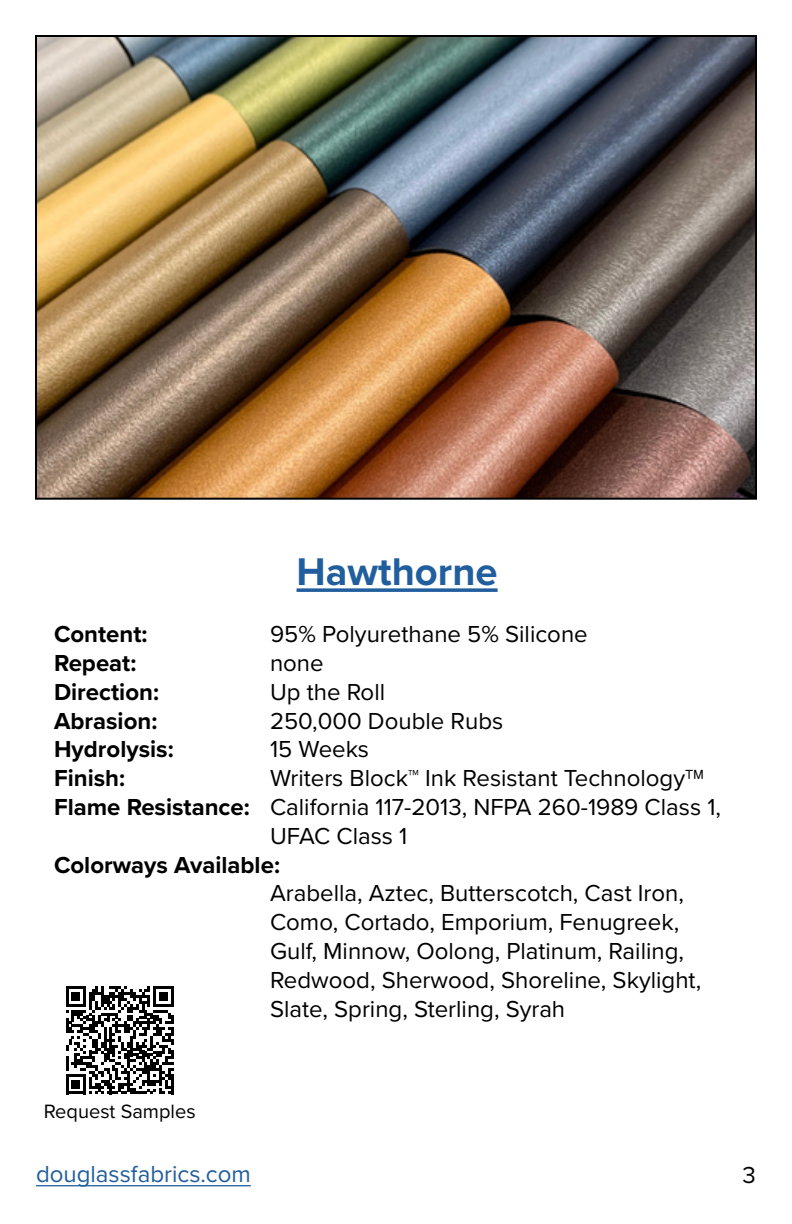
<style>
.page{position:relative;width:792px;height:1224px;background:#fff}
.page>*{position:absolute;margin:0;border:0;box-sizing:border-box;transform-origin:0 0}
.t1{font:700 40px "Proxima Nova";color:#215e9e}
.t2{font:24px/28.8px "Proxima Nova";color:#000}
.t3{font:700 24px "Proxima Nova";color:#000}
.t4{font:24px "Proxima Nova";color:#215e9e}
.t5{font:20px "Proxima Nova";color:#000}
.s1{font-weight:700}
</style>
<div class="page">
<hr style="left:36px;top:1185px;width:215px;height:1px;background:#215e9e">
<svg style="left:297px;top:588px;width:201px;height:4px"></svg>
<img style="left:38px;top:38px;width:716px;height:459px">
<div style="left:35px;top:35px;width:722px;height:465px;border:2px solid #000"></div>
<svg style="left:66px;top:986px;width:108px;height:108px"></svg>
<hr style="left:171px;top:1074px;width:3px;height:20px;background:#000">
<h1 class="t1" style="left:297px;top:541px;width:203px">Hawthorne</h1>
<p class="t3" style="left:54px;top:616px;width:95px">Content:</p>
<p class="t2" style="left:270px;top:619px;width:319px">95% Polyurethane 5% Silicone</p>
<p class="t3" style="left:54px;top:645px;width:84px">Repeat:</p>
<p class="t2" style="left:270px;top:648px;width:55px">none</p>
<p class="t3" style="left:54px;top:674px;width:107px">Direction:</p>
<p class="t2" style="left:270px;top:676px;width:117px">Up the Roll</p>
<p class="t3" style="left:54px;top:703px;width:105px">Abrasion:</p>
<p class="t2" style="left:270px;top:705px;width:235px">250,000 Double Rubs</p>
<p class="t3" style="left:54px;top:731px;width:121px">Hydrolysis:</p>
<p class="t2" style="left:270px;top:734px;width:101px">15 Weeks</p>
<p class="t3" style="left:54px;top:760px;width:73px">Finish:</p>
<p class="t2" style="left:270px;top:763px;width:417px">Writers Block™ Ink Resistant Technology</p>
<p class="t2" style="left:54px;top:792px;width:669px"><span class="s1">Flame Resistance:</span> California 117-2013, NFPA 260-1989 Class 1,</p>
<p class="t2" style="left:270px;top:820px;width:139px">UFAC Class 1</p>
<p class="t3" style="left:54px;top:847px;width:228px">Colorways Available:</p>
<p class="t2" style="left:270px;top:878px;width:433px">Arabella, Aztec, Butterscotch, Cast Iron, Como, Cortado, Emporium, Fenugreek, Gulf, Minnow, Oolong, Platinum, Railing, Redwood, Sherwood, Shoreline, Skylight, Slate, Spring, Sterling, Syrah</p>
<p class="t5" style="left:44px;top:1096px;width:153px">Request Samples</p>
<p class="t4" style="left:36px;top:1156px;width:216px">douglassfabrics.com</p>
<p class="t2" style="left:743px;top:1160px;width:15px">3</p>
</div>
